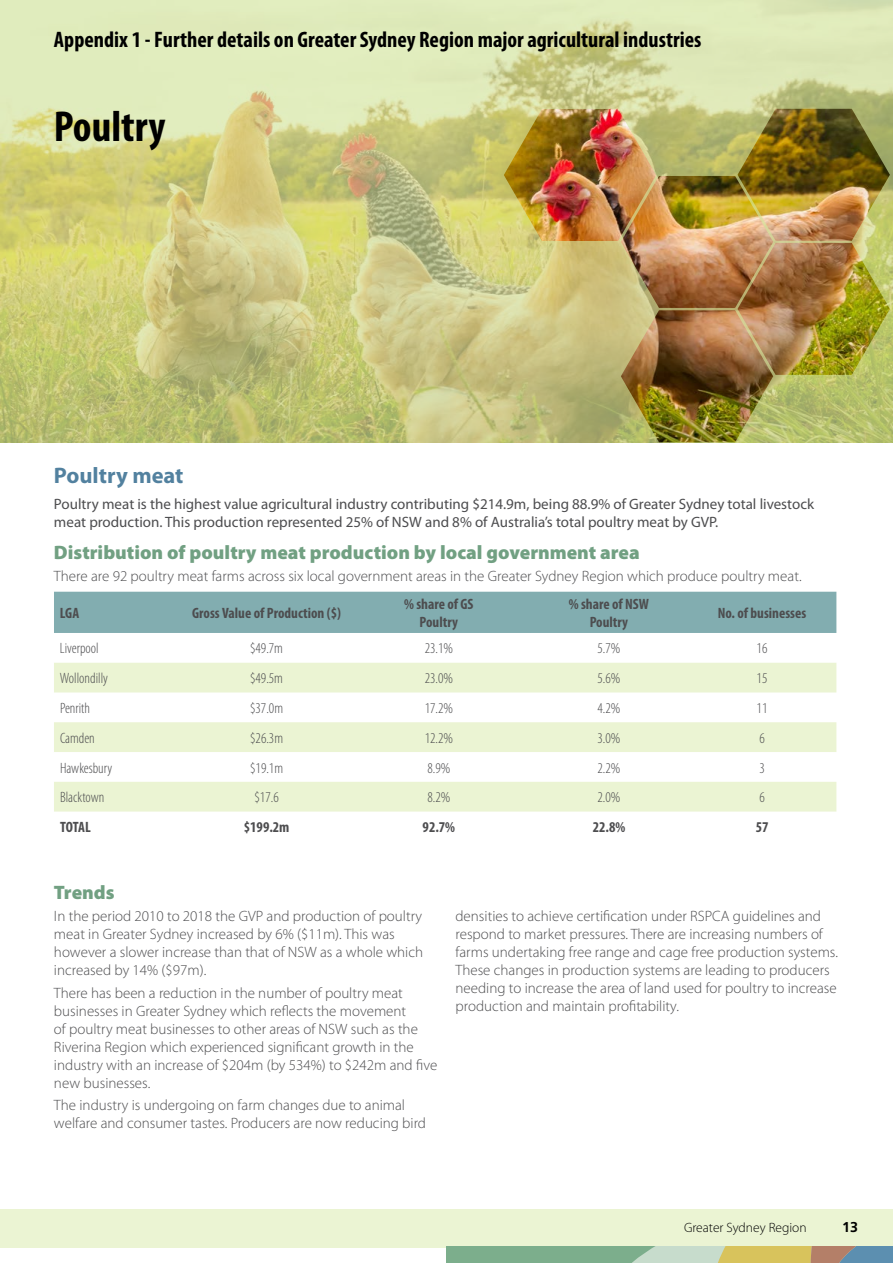
<style>
.page{position:relative;width:893px;height:1263px;background:#fff}
.page>*{position:absolute;margin:0;border:0;box-sizing:border-box;transform-origin:0 0}
.t1{font:700 condensed 43.5px "Myriad Pro";color:#000}
.t2{font:700 condensed 22.5px "Myriad Pro";color:#000}
.t3{font:700 22.5px "Myriad Pro";color:#52819f}
.t4{font:900 19.5px "Myriad Pro";color:#71a082}
.Text{font:300 15px/18px "Myriad Pro";color:#4d4d4f}
.Text-2{font:15px/18px "Myriad Pro";color:#4d4d4f}
.Table_text{font:300 condensed 15px "Myriad Pro";color:#4d4d4f}
.Table_text-2{font:700 condensed 15px/18px "Myriad Pro";color:#4d4d4f;text-align:center}
.t5{font:700 14.25px "Frutiger LT Std";color:#000}
.t6{font:300 13.5px "Myriad Pro";color:#000}
</style>
<div class="page">
<div style="left:0;top:1209px;width:893px;height:38px;background:#ebf4d3"></div>
<div style="left:446px;top:1246px;width:447px;height:17px;background:#c7dccc"></div>
<div style="left:446px;top:1246px;width:209px;height:17px;background:#7cae8c"></div>
<svg style="left:718px;top:1246px;width:175px;height:17px;background:#afa776"></svg>
<div style="left:54px;top:592px;width:782px;height:41px;background:#82adb0"></div>
<svg style="left:54px;top:663px;width:782px;height:148px;fill:#ebf4d3"></svg>
<svg style="left:0;top:0;width:893px;height:442px;background:#d0d391"></svg>
<img style="left:504px;top:109px;width:386px;height:333px">
<h1 class="t2" style="left:54px;top:26px;width:649px">Appendix 1 - Further details on Greater Sydney Region major agricultural industries</h1>
<p class="t1" style="left:54px;top:100px;width:113px">Poultry</p>
<h1 class="t3" style="left:54px;top:460px;width:131px">Poultry meat</h1>
<p class="Text-2" style="left:54px;top:495px;width:762px">Poultry meat is the highest value agricultural industry contributing $214.9m, being 88.9% of Greater Sydney total livestock meat production. This production represented 25% of NSW and 8% of Australia’s total poultry meat by GVP.</p>
<h2 class="t4" style="left:54px;top:541px;width:587px">Distribution of poultry meat production by local government area</h2>
<p class="Text" style="left:54px;top:567px;width:749px">There are 92 poultry meat farms across six local government areas in the Greater Sydney Region which produce poultry meat.</p>
<p class="Table_text-2" style="left:60px;top:604px;width:21px">LGA</p>
<p class="Table_text-2" style="left:192px;top:604px;width:150px">Gross Value of Production ($)</p>
<p class="Table_text-2" style="left:404px;top:595px;width:71px">% share of GS<br>Poultry</p>
<p class="Table_text-2" style="left:569px;top:595px;width:82px">% share of NSW<br>Poultry</p>
<p class="Table_text-2" style="left:718px;top:604px;width:90px">No. of businesses</p>
<p class="Table_text" style="left:60px;top:640px;width:40px">Liverpool</p>
<p class="Table_text" style="left:250px;top:640px;width:34px">$49.7m</p>
<p class="Table_text" style="left:425px;top:640px;width:30px">23.1%</p>
<p class="Table_text" style="left:597px;top:640px;width:24px">5.7%</p>
<p class="Table_text" style="left:757px;top:640px;width:12px">16</p>
<p class="Table_text" style="left:60px;top:670px;width:49px">Wollondilly</p>
<p class="Table_text" style="left:250px;top:670px;width:34px">$49.5m</p>
<p class="Table_text" style="left:425px;top:670px;width:30px">23.0%</p>
<p class="Table_text" style="left:597px;top:670px;width:24px">5.6%</p>
<p class="Table_text" style="left:757px;top:670px;width:12px">15</p>
<p class="Table_text" style="left:60px;top:700px;width:32px">Penrith</p>
<p class="Table_text" style="left:250px;top:700px;width:34px">$37.0m</p>
<p class="Table_text" style="left:425px;top:700px;width:30px">17.2%</p>
<p class="Table_text" style="left:597px;top:700px;width:24px">4.2%</p>
<p class="Table_text" style="left:757px;top:700px;width:12px">11</p>
<p class="Table_text" style="left:60px;top:730px;width:36px">Camden</p>
<p class="Table_text" style="left:250px;top:730px;width:34px">$26.3m</p>
<p class="Table_text" style="left:425px;top:730px;width:30px">12.2%</p>
<p class="Table_text" style="left:597px;top:730px;width:24px">3.0%</p>
<p class="Table_text" style="left:759px;top:730px;width:7px">6</p>
<p class="Table_text" style="left:60px;top:759px;width:54px">Hawkesbury</p>
<p class="Table_text" style="left:250px;top:759px;width:34px">$19.1m</p>
<p class="Table_text" style="left:427px;top:759px;width:24px">8.9%</p>
<p class="Table_text" style="left:597px;top:759px;width:24px">2.2%</p>
<p class="Table_text" style="left:759px;top:759px;width:7px">3</p>
<p class="Table_text" style="left:60px;top:789px;width:46px">Blacktown</p>
<p class="Table_text" style="left:255px;top:789px;width:26px">$17.6</p>
<p class="Table_text" style="left:427px;top:789px;width:24px">8.2%</p>
<p class="Table_text" style="left:597px;top:789px;width:24px">2.0%</p>
<p class="Table_text" style="left:759px;top:789px;width:7px">6</p>
<p class="Table_text-2" style="left:60px;top:818px;width:32px">TOTAL</p>
<p class="Table_text-2" style="left:244px;top:818px;width:47px">$199.2m</p>
<p class="Table_text-2" style="left:423px;top:818px;width:34px">92.7%</p>
<p class="Table_text-2" style="left:593px;top:818px;width:34px">22.8%</p>
<p class="Table_text-2" style="left:756px;top:818px;width:14px">57</p>
<h2 class="t4" style="left:54px;top:881px;width:62px">Trends</h2>
<p class="Text" style="left:54px;top:907px;width:371px">In the period 2010 to 2018 the GVP and production of poultry meat in Greater Sydney increased by 6% ($11m). This was however a slower increase than that of NSW as a whole which increased by 14% ($97m).</p>
<p class="Text" style="left:54px;top:983px;width:385px">There has been a reduction in the number of poultry meat businesses in Greater Sydney which reflects the movement<br>of poultry meat businesses to other areas of NSW such as the Riverina Region which experienced significant growth in the industry with an increase of $204m (by 534%) to $242m and five new businesses.</p>
<p class="Text" style="left:54px;top:1096px;width:374px">The industry is undergoing on farm changes due to animal welfare and consumer tastes. Producers are now reducing bird</p>
<p class="Text" style="left:455px;top:907px;width:384px">densities to achieve certification under RSPCA guidelines and respond to market pressures. There are increasing numbers of farms undertaking free range and cage free production systems.<br>These changes in production systems are leading to producers needing to increase the area of land used for poultry to increase production and maintain profitability.</p>
<p class="t6" style="left:684px;top:1219px;width:124px">Greater Sydney Region</p>
<p class="t5" style="left:842px;top:1218px;width:17px">13</p>
</div>
